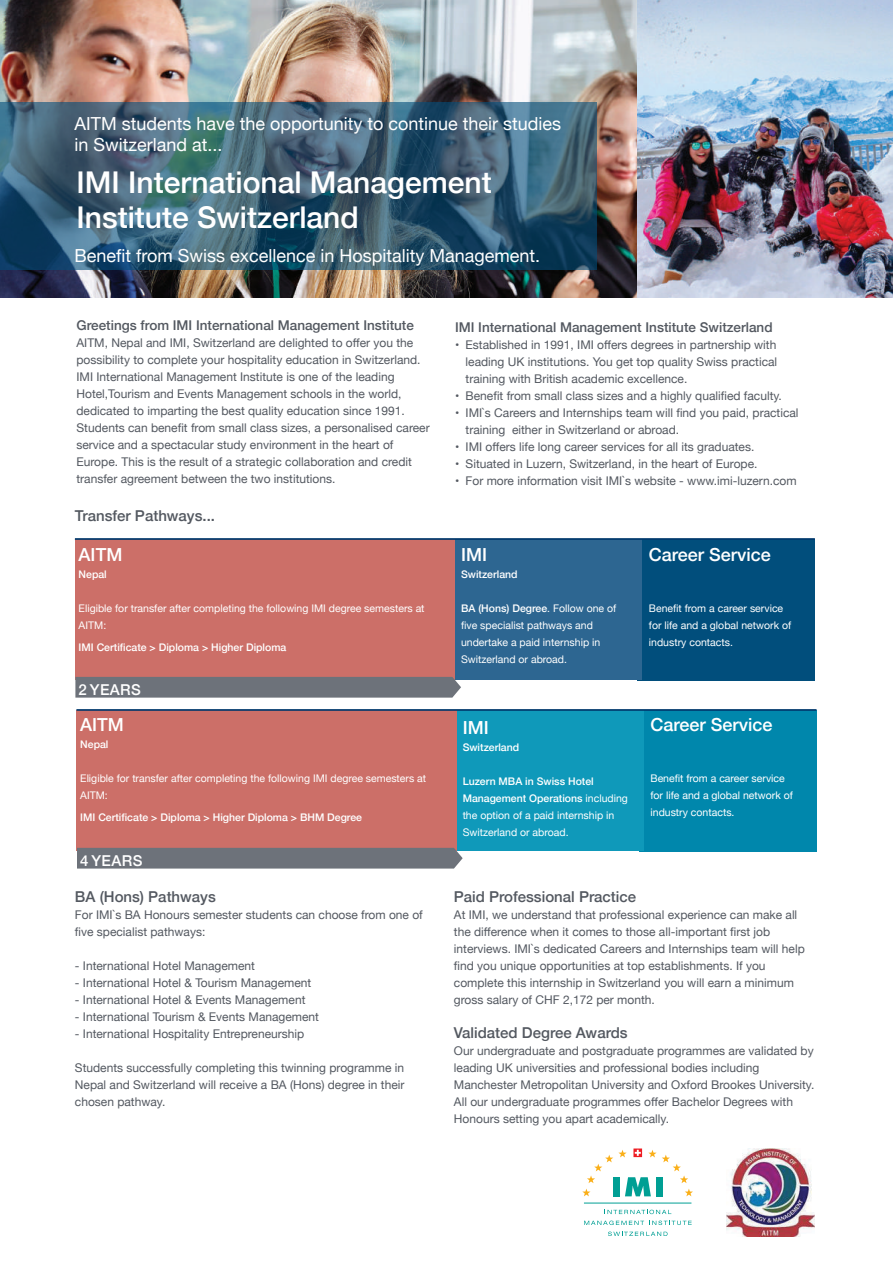
<style>
.page{position:relative;width:893px;height:1263px;background:#fff}
.page>*{position:absolute;margin:0;border:0;box-sizing:border-box;transform-origin:0 0}
.t1{font:500 30px/34.5px "Helvetica Neue";color:#fff}
.t2{font:18px/21px "Helvetica Neue";color:#fff}
.t3{font:500 18px "Helvetica Neue";color:#fff}
.t4{font:500 15px "Helvetica Neue";color:#535860}
.t5{font:500 15px "Helvetica Neue";letter-spacing:.025em;color:#fff}
.t6{font:500 13.5px "Helvetica Neue";color:#535860}
.t7{font:12px/17px "Helvetica Neue";color:#535860}
.t8{font:10.5px/17px "Helvetica Neue";color:#fff}
.t9{font:500 10.5px "Helvetica Neue";color:#fff}
.s1{font-weight:500}
</style>
<div class="page">
<img style="left:0;top:0;width:893px;height:298px">
<svg style="left:0;top:102px;width:597px;height:168px;background:#395e73"></svg>
<svg style="left:607px;top:1210px;width:64px;height:4px"></svg>
<svg style="left:584px;top:1220px;width:108px;height:5px"></svg>
<svg style="left:608px;top:1231px;width:60px;height:5px"></svg>
<svg style="left:582px;top:1148px;width:111px;height:48px"></svg>
<div style="left:656px;top:1177px;width:7px;height:19px;background:#009f94"></div>
<hr style="left:584px;top:1203px;width:107px;height:1px;background:#009f94">
<img style="left:726px;top:1148px;width:89px;height:88px">
<div style="left:75px;top:539px;width:398px;height:141px;background:#cc6f68"></div>
<div style="left:638px;top:539px;width:177px;height:141px;background:#014e7c"></div>
<div style="left:456px;top:540px;width:186px;height:140px;background:#2d6691"></div>
<hr style="left:75px;top:538px;width:740px;height:2px;background:#00386c">
<div style="left:75px;top:677px;width:386px;height:21px;background:#6d727a"></div>
<div style="left:77px;top:710px;width:398px;height:141px;background:#cc6f68"></div>
<div style="left:639px;top:710px;width:177px;height:141px;background:#0087ac"></div>
<div style="left:457px;top:711px;width:187px;height:140px;background:#0f99ba"></div>
<hr style="left:77px;top:709px;width:739px;height:2px;background:#00386c">
<div style="left:77px;top:848px;width:386px;height:20px;background:#6d727a"></div>
<h2 class="t2" style="left:74px;top:114px;width:488px">AITM students have the opportunity to continue their studies in Switzerland at...</h2>
<h1 class="t1" style="left:77px;top:163px;width:417px">IMI International Management<br>Institute Switzerland</h1>
<h2 class="t2" style="left:74px;top:246px;width:467px">Benefit from Swiss excellence in Hospitality Management.</h2>
<p class="t6" style="left:77px;top:314px;width:339px">Greetings from IMI International Management Institute</p>
<p class="t7" style="left:77px;top:334px;width:355px">AITM, Nepal and IMI, Switzerland are delighted to offer you the possibility to complete your hospitality education in Switzerland.<br>IMI International Management Institute is one of the leading Hotel,Tourism and Events Management schools in the world, dedicated to imparting the best quality education since 1991.<br>Students can benefit from small class sizes, a personalised career service and a spectacular study environment in the heart of Europe. This is the result of a strategic collaboration and credit transfer agreement between the two institutions.</p>
<p class="t4" style="left:75px;top:503px;width:142px">Transfer Pathways...</p>
<h2 class="t3" style="left:79px;top:540px;width:45px">AITM</h2>
<p class="t9" style="left:79px;top:566px;width:30px">Nepal</p>
<p class="t8" style="left:79px;top:601px;width:347px">Eligible for transfer after completing the following IMI degree semesters at<br>AITM:</p>
<p class="t9" style="left:79px;top:638px;width:209px">IMI Certificate &gt; Diploma &gt; Higher Diploma</p>
<p class="t5" style="left:79px;top:677px;width:64px">2 YEARS</p>
<h2 class="t3" style="left:80px;top:710px;width:45px">AITM</h2>
<p class="t9" style="left:80px;top:736px;width:30px">Nepal</p>
<p class="t8" style="left:80px;top:771px;width:347px">Eligible for transfer after completing the following IMI degree semesters at<br>AITM:</p>
<p class="t9" style="left:80px;top:808px;width:283px">IMI Certificate &gt; Diploma &gt; Higher Diploma &gt; BHM Degree</p>
<p class="t5" style="left:80px;top:848px;width:64px">4 YEARS</p>
<p class="t4" style="left:75px;top:884px;width:142px">BA (Hons) Pathways</p>
<p class="t7" style="left:75px;top:906px;width:349px">For IMI`s BA Honours semester students can choose from one of five specialist pathways:</p>
<p class="t7" style="left:75px;top:957px;width:182px">- International Hotel Management</p>
<p class="t7" style="left:75px;top:974px;width:238px">- International Hotel &amp; Tourism Management</p>
<p class="t7" style="left:75px;top:991px;width:232px">- International Hotel &amp; Events Management</p>
<p class="t7" style="left:75px;top:1008px;width:246px">- International Tourism &amp; Events Management</p>
<p class="t7" style="left:75px;top:1025px;width:231px">- International Hospitality Entrepreneurship</p>
<p class="t7" style="left:75px;top:1059px;width:331px;text-align:justify">Students successfully completing this twinning programme in Nepal and Switzerland will receive a BA (Hons) degree in their chosen pathway.</p>
<p class="t6" style="left:455px;top:316px;width:319px">IMI International Management Institute Switzerland</p>
<p class="t7" style="left:466px;top:337px;width:313px;text-align:justify;text-indent:-11px">• Established in 1991, IMI offers degrees in partnership with leading UK institutions. You get top quality Swiss practical training with British academic excellence.</p>
<p class="t7" style="left:455px;top:388px;width:328px">• Benefit from small class sizes and a highly qualified faculty.</p>
<p class="t7" style="left:466px;top:405px;width:334px;text-indent:-11px">• IMI`s Careers and Internships team will find you paid, practical training either in Switzerland or abroad.</p>
<p class="t7" style="left:455px;top:439px;width:301px">• IMI offers life long career services for all its graduates.</p>
<p class="t7" style="left:455px;top:456px;width:304px">• Situated in Luzern, Switzerland, in the heart of Europe.</p>
<p class="t7" style="left:455px;top:473px;width:343px">• For more information visit IMI`s website - www.imi-luzern.com</p>
<h2 class="t3" style="left:461px;top:540px;width:28px">IMI</h2>
<p class="t9" style="left:461px;top:566px;width:58px">Switzerland</p>
<p class="t8" style="left:461px;top:601px;width:157px"><span class="s1">BA (Hons) Degree</span>. Follow one of five specialist pathways and undertake a paid internship in<br>Switzerland or abroad.</p>
<h2 class="t3" style="left:649px;top:540px;width:124px">Career Service</h2>
<p class="t8" style="left:649px;top:601px;width:144px">Benefit from a career service for life and a global network of industry contacts.</p>
<h2 class="t3" style="left:463px;top:713px;width:28px">IMI</h2>
<p class="t9" style="left:463px;top:738px;width:58px">Switzerland</p>
<p class="t8" style="left:463px;top:773px;width:167px"><span class="s1">Luzern MBA in Swiss Hotel<br>Management Operations</span> including the option of a paid internship in<br>Switzerland or abroad.</p>
<h2 class="t3" style="left:650px;top:710px;width:124px">Career Service</h2>
<p class="t8" style="left:650px;top:771px;width:144px">Benefit from a career service for life and a global network of industry contacts.</p>
<p class="t4" style="left:454px;top:884px;width:184px">Paid Professional Practice</p>
<p class="t7" style="left:454px;top:906px;width:352px">At IMI, we understand that professional experience can make all the difference when it comes to those all-important first job interviews. IMI`s dedicated Careers and Internships team will help find you unique opportunities at top establishments. If you complete this internship in Switzerland you will earn a minimum gross salary of CHF 2,172 per month.</p>
<p class="t4" style="left:454px;top:1020px;width:175px">Validated Degree Awards</p>
<p class="t7" style="left:454px;top:1042px;width:362px">Our undergraduate and postgraduate programmes are validated by leading UK universities and professional bodies including Manchester Metropolitan University and Oxford Brookes University.<br>All our undergraduate programmes offer Bachelor Degrees with Honours setting you apart academically.</p>
</div>
